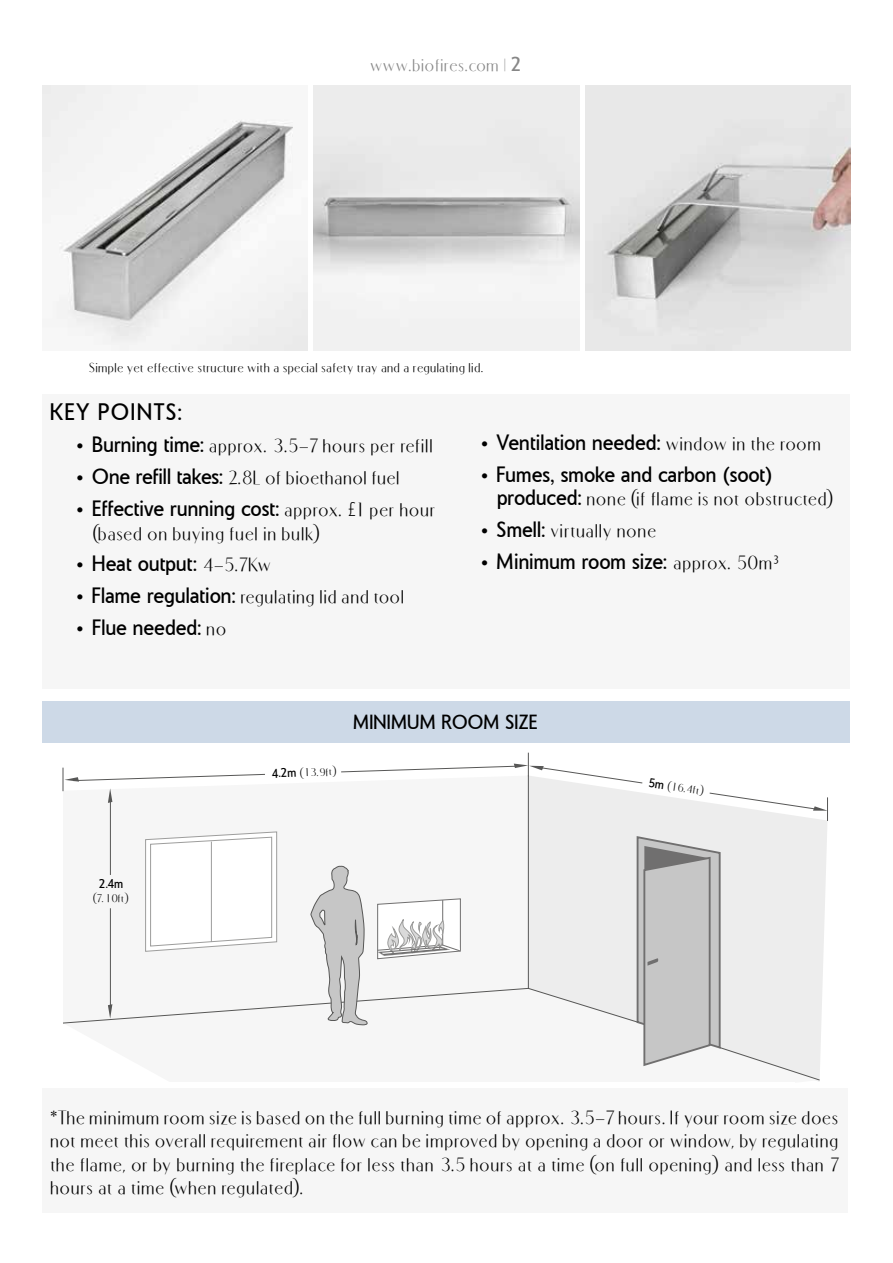
<style>
.page{position:relative;width:893px;height:1263px;background:#fff}
.page>*{position:absolute;margin:0;border:0;box-sizing:border-box;transform-origin:0 0}
.t1{font:500 21px "COM4 t Sans";letter-spacing:.055em;color:#000}
.t2{font:19.5px/23.4px "COM4 t Fine";letter-spacing:.005em;color:#000;text-align:justify}
.t3{font:500 19.5px "COM4 t Sans";color:#000}
.t4{font:18px "COM4 t Fine";color:#878787}
.t5{font:500 18px "COM4 t Sans";color:#000}
.t6{font:13.5px "COM4 t Fine";color:#000}
.t7{font:11.25px "COM4 t Fine";color:#000}
.t8{font:500 11.25px "COM4 t Sans";color:#000}
.s1{font-family:"COM4 t Sans";font-weight:500}
.s2{font-family:"Dax Pro";font-weight:700;font-stretch:condensed}
.s3{font-family:"COM4 t Fine";font-weight:400}
.s4{font-family:"Open Sans";font-weight:300;font-stretch:condensed}
.s5{font-family:"Dax Pro";font-weight:300;font-stretch:condensed}
</style>
<div class="page">
<div style="left:43px;top:394px;width:807px;height:295px;background:#f6f6f6"></div>
<img style="left:43px;top:85px;width:265px;height:265px">
<img style="left:314px;top:85px;width:265px;height:265px">
<img style="left:585px;top:85px;width:265px;height:265px">
<svg style="left:62px;top:753px;width:766px;height:328px"></svg>
<div style="left:43px;top:1089px;width:805px;height:124px;background:#f6f6f6"></div>
<div style="left:43px;top:701px;width:807px;height:41px;background:#cdd9e7"></div>
<p class="t4" style="left:371px;top:56px;width:153px">www.biofires.com | <span class="s1">2</span></p>
<p class="t6" style="left:90px;top:361px;width:396px">Simple yet effective structure with a special safety tray and a regulating lid.</p>
<p class="t1" style="left:51px;top:404px;width:134px">KEY POINTS:</p>
<p class="t2" style="left:77px;top:434px;width:359px"><span class="s2">•</span> <span class="s1">Burning time:</span> approx. 3.5-7 hours per refill</p>
<p class="t2" style="left:77px;top:466px;width:326px"><span class="s2">•</span> <span class="s1">One refill takes:</span> 2.8L of bioethanol fuel</p>
<p class="t3" style="left:77px;top:500px;width:362px"><span class="s2">•</span> Effective running cost: <span class="s3">approx.</span> <span class="s4">£</span><span class="s3">1 per hour</span></p>
<p class="t2" style="left:94px;top:521px;width:230px">(based on buying fuel in bulk)</p>
<p class="t3" style="left:77px;top:556px;width:197px"><span class="s2">•</span> Heat output: <span class="s3">4-5.7Kw</span></p>
<p class="t2" style="left:77px;top:585px;width:330px"><span class="s2">•</span> <span class="s1">Flame regulation:</span> regulating lid and tool</p>
<p class="t3" style="left:77px;top:620px;width:153px"><span class="s2">•</span> Flue needed: <span class="s3">no</span></p>
<p class="t3" style="left:481px;top:434px;width:343px"><span class="s2">•</span> Ventilation needed: <span class="s3">window in the room</span></p>
<p class="t3" style="left:481px;top:466px;width:295px"><span class="s2">•</span> Fumes, smoke and carbon (soot)</p>
<p class="t2" style="left:498px;top:487px;width:338px"><span class="s1">produced:</span> none (if flame is not obstructed)</p>
<p class="t2" style="left:481px;top:519px;width:178px"><span class="s2">•</span> <span class="s1">Smell:</span> virtually none</p>
<p class="t3" style="left:481px;top:554px;width:300px"><span class="s2">•</span> Minimum room size: <span class="s3">approx. 50m</span><span class="s5">3</span></p>
<p class="t8" style="left:99px;top:879px;width:26px">2.4m</p>
<p class="t7" style="left:94px;top:892px;width:38px">(7.10ft)</p>
<p class="t7" style="left:272px;top:768px;width:67px;rotate:-2deg"><span class="s1">4.2m</span> (13.9ft)</p>
<p class="t5" style="left:354px;top:714px;width:186px">MINIMUM ROOM SIZE</p>
<p class="t7" style="left:650px;top:778px;width:57px;rotate:8deg"><span class="s1">5m</span> (16.4ft)</p>
<p class="t2" style="left:51px;top:1106px;width:790px">*The minimum room size is based on the full burning time of approx. 3.5-7 hours. If your room size does not meet this overall requirement air flow can be improved by opening a door or window, by regulating the flame, or by burning the fireplace for less than 3.5 hours at a time (on full opening) and less than 7 hours at a time (when regulated).</p>
</div>
